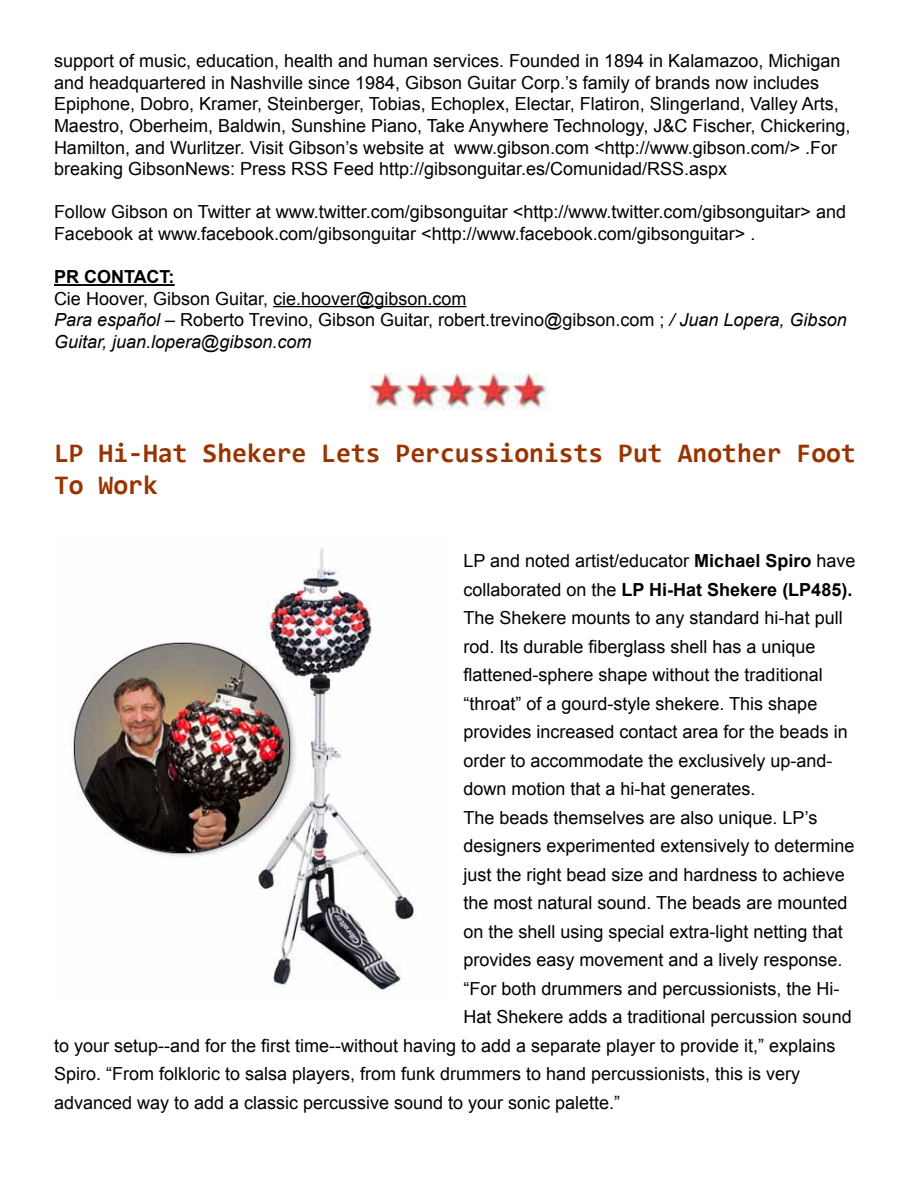
<style>
.page{position:relative;width:918px;height:1188px;background:#fff}
.page>*{position:absolute;margin:0;border:0;box-sizing:border-box;transform-origin:0 0}
.t1{font:700 27px/31.5px "Consolas";color:#930}
.t2{font:18px/21.6px "Arial";color:#000}
.t3{font:700 18px "Arial";color:#000}
.s1{font-style:italic}
.s2{font-weight:700}
.s3{font-weight:400}
</style>
<div class="page">
<hr style="left:54px;top:284px;width:121px;height:2px;background:#000">
<hr style="left:273px;top:306px;width:193px;height:1px;background:#000">
<img style="left:370px;top:373px;width:178px;height:36px">
<img style="left:70px;top:548px;width:346px;height:444px">
<p class="t2" style="left:54px;top:50px;width:798px">support of music, education, health and human services. Founded in 1894 in Kalamazoo, Michigan and headquartered in Nashville since 1984, Gibson Guitar Corp.’s family of brands now includes Epiphone, Dobro, Kramer, Steinberger, Tobias, Echoplex, Electar, Flatiron, Slingerland, Valley Arts, Maestro, Oberheim, Baldwin, Sunshine Piano, Take Anywhere Technology, J&amp;C Fischer, Chickering, Hamilton, and Wurlitzer. Visit Gibson’s website at www.gibson.com &lt;http://www.gibson.com/&gt; .For breaking GibsonNews: Press RSS Feed http://gibsonguitar.es/Comunidad/RSS.aspx</p>
<p class="t2" style="left:54px;top:201px;width:794px">Follow Gibson on Twitter at www.twitter.com/gibsonguitar &lt;http://www.twitter.com/gibsonguitar&gt; and<br>Facebook at www.facebook.com/gibsonguitar &lt;http://www.facebook.com/gibsonguitar&gt; .</p>
<p class="t3" style="left:54px;top:265px;width:122px">PR CONTACT:</p>
<p class="t2" style="left:54px;top:288px;width:794px">Cie Hoover, Gibson Guitar, cie.hoover@gibson.com<br><span class="s1">Para español –</span> Roberto Trevino, Gibson Guitar, robert.trevino@gibson.com ; <span class="s1">/ Juan Lopera, Gibson<br>Guitar, juan.lopera@gibson.com</span></p>
<h1 class="t1" style="left:54px;top:437px;width:803px">LP Hi-Hat Shekere Lets Percussionists Put Another Foot<br>To Work</h1>
<p class="t2" style="left:464px;top:550px;width:393px">LP and noted artist/educator <span class="s2">Michael Spiro</span> have</p>
<p class="t3" style="left:464px;top:577px;width:390px"><span class="s3">collaborated on the</span> LP Hi-Hat Shekere (LP485).</p>
<p class="t2" style="left:464px;top:607px;width:381px">The Shekere mounts to any standard hi-hat pull</p>
<p class="t2" style="left:464px;top:636px;width:354px">rod. Its durable fiberglass shell has a unique</p>
<p class="t2" style="left:464px;top:664px;width:361px">flattened-sphere shape without the traditional</p>
<p class="t2" style="left:464px;top:693px;width:355px">“throat” of a gourd-style shekere. This shape</p>
<p class="t2" style="left:464px;top:721px;width:386px">provides increased contact area for the beads in</p>
<p class="t2" style="left:464px;top:750px;width:371px">order to accommodate the exclusively up-and-</p>
<p class="t2" style="left:464px;top:778px;width:294px">down motion that a hi-hat generates.</p>
<p class="t2" style="left:464px;top:807px;width:355px">The beads themselves are also unique. LP’s</p>
<p class="t2" style="left:464px;top:835px;width:393px">designers experimented extensively to determine</p>
<p class="t2" style="left:464px;top:864px;width:383px">just the right bead size and hardness to achieve</p>
<p class="t2" style="left:464px;top:892px;width:385px">the most natural sound. The beads are mounted</p>
<p class="t2" style="left:464px;top:921px;width:381px">on the shell using special extra-light netting that</p>
<p class="t2" style="left:464px;top:949px;width:381px">provides easy movement and a lively response.</p>
<p class="t2" style="left:464px;top:978px;width:378px">“For both drummers and percussionists, the Hi-</p>
<p class="t2" style="left:464px;top:1006px;width:390px">Hat Shekere adds a traditional percussion sound</p>
<p class="t2" style="left:54px;top:1035px;width:783px">to your setup--and for the first time--without having to add a separate player to provide it,” explains</p>
<p class="t2" style="left:54px;top:1063px;width:748px">Spiro. “From folkloric to salsa players, from funk drummers to hand percussionists, this is very</p>
<p class="t2" style="left:54px;top:1092px;width:568px">advanced way to add a classic percussive sound to your sonic palette.”</p>
</div>
